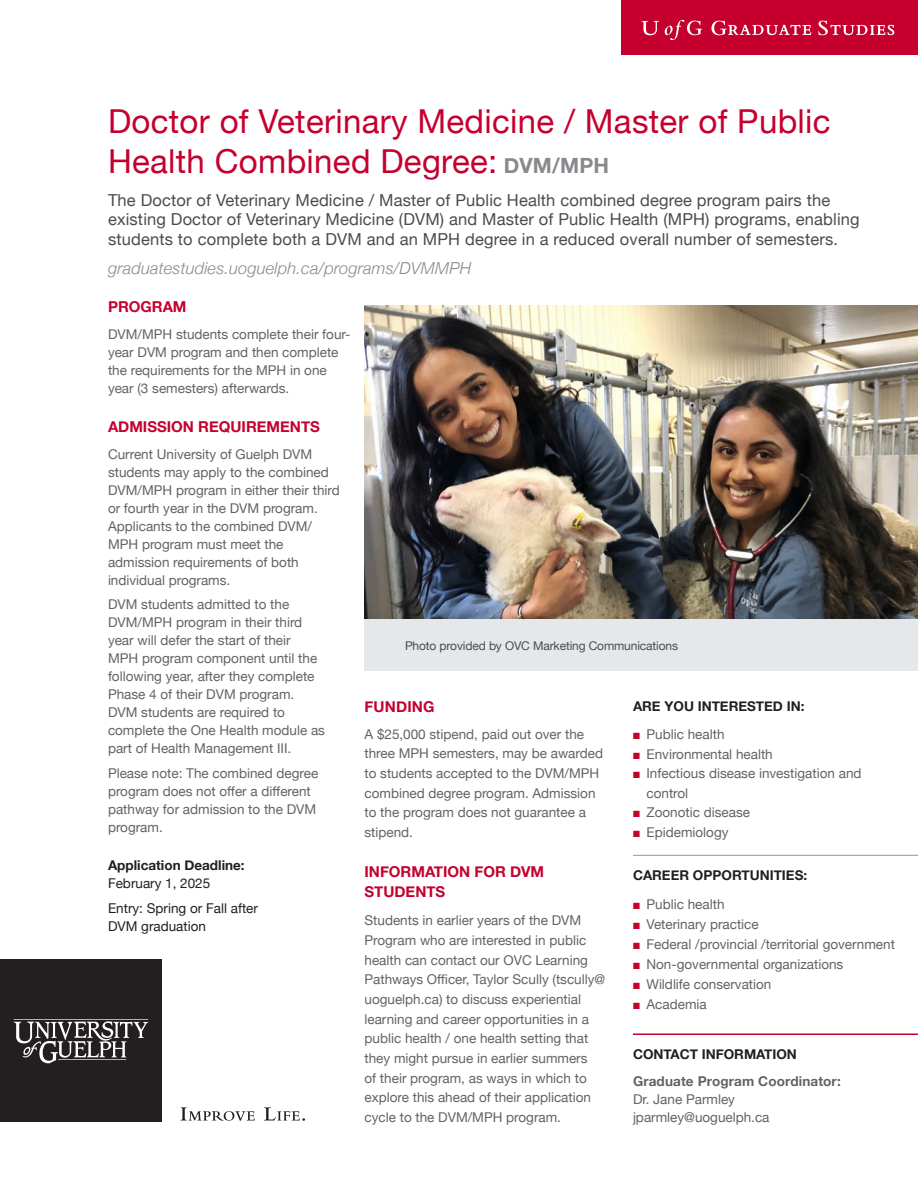
<style>
.page{position:relative;width:918px;height:1188px;background:#fff}
.page>*{position:absolute;margin:0;border:0;box-sizing:border-box;transform-origin:0 0}
.t1{font:33px/39.6px "Helvetica Neue";letter-spacing:.01em;color:#c5002e}
.t2{font:16.5px/19.5px "Helvetica Neue";letter-spacing:.01em;color:#4b4c4d}
.t3{font:italic 300 16.5px "Helvetica Neue";letter-spacing:.01em;color:#87898c}
.Subhead_1__6pt_after__fine-tune_manually{font:700 15px/19.6px "Helvetica Neue";color:#c5002e}
.t4{font:13.5px/18px "Helvetica Neue";color:#636366}
.Subhead_1__6pt_after__fine-tune_manually-2{font:700 13.5px "Helvetica Neue";color:#231f20}
.t5{font:13.5px/18px "Helvetica Neue";color:#231f20}
.t6{font:700 13.5px "Helvetica Neue";letter-spacing:.01em;color:#636366}
.Application_Deadline{font:700 13.5px "Helvetica Neue";color:#231f20}
.t7{font:12px "Helvetica Neue";letter-spacing:-.01em;color:#4b4c4d}
.s1{font-weight:700;font-size:21px;color:#87898c}
.s2{color:#c5002e}
</style>
<div class="page">
<div style="left:0;top:959px;width:162px;height:163px;background:#231f20"></div>
<svg style="left:13px;top:1019px;width:135px;height:44px"></svg>
<svg style="left:181px;top:1107px;width:74px;height:14px"></svg>
<svg style="left:264px;top:1107px;width:41px;height:14px"></svg>
<div style="left:621px;top:0;width:297px;height:55px;background:#c5002e"></div>
<svg style="left:642px;top:20px;width:252px;height:20px"></svg>
<img style="left:364px;top:305px;width:554px;height:314px">
<hr style="left:633px;top:855px;width:285px;height:1px;background:#939598">
<hr style="left:633px;top:1034px;width:285px;height:1px;background:#c5002e">
<div style="left:364px;top:619px;width:554px;height:52px;background:#e6e7e9"></div>
<p class="t1" style="left:108px;top:104px;width:724px">Doctor of Veterinary Medicine / Master of Public<br>Health Combined Degree: <span class="s1">DVM/MPH</span></p>
<p class="t2" style="left:108px;top:191px;width:753px">The Doctor of Veterinary Medicine / Master of Public Health combined degree program pairs the existing Doctor of Veterinary Medicine (DVM) and Master of Public Health (MPH) programs, enabling students to complete both a DVM and an MPH degree in a reduced overall number of semesters.</p>
<p class="t3" style="left:108px;top:255px;width:365px">graduatestudies.uoguelph.ca/programs/DVMMPH</p>
<p class="Subhead_1__6pt_after__fine-tune_manually" style="left:108px;top:298px;width:80px">PROGRAM</p>
<p class="t4" style="left:108px;top:326px;width:244px">DVM/MPH students complete their four&shy;year DVM program and then complete the requirements for the MPH in one year (3 semesters) afterwards.</p>
<p class="Subhead_1__6pt_after__fine-tune_manually" style="left:108px;top:417px;width:213px">ADMISSION REQUIREMENTS</p>
<p class="t4" style="left:108px;top:446px;width:233px">Current University of Guelph DVM students may apply to the combined<br>DVM/MPH program in either their third or fourth year in the DVM program.<br>Applicants to the combined DVM/<br>MPH program must meet the admission requirements of both individual programs.</p>
<p class="t4" style="left:108px;top:596px;width:219px">DVM students admitted to the<br>DVM/MPH program in their third year will defer the start of their<br>MPH program component until the following year, after they complete<br>Phase 4 of their DVM program.<br>DVM students are required to complete the One Health module as part of Health Management III.</p>
<p class="t4" style="left:108px;top:765px;width:212px">Please note: The combined degree program does not offer a different pathway for admission to the DVM program.</p>
<p class="Application_Deadline" style="left:108px;top:855px;width:138px">Application Deadline:</p>
<p class="t5" style="left:108px;top:875px;width:104px">February 1, 2025</p>
<p class="t5" style="left:108px;top:900px;width:151px">Entry: Spring or Fall after<br>DVM graduation</p>
<p class="t7" style="left:405px;top:638px;width:275px">Photo provided by OVC Marketing Communications</p>
<p class="Subhead_1__6pt_after__fine-tune_manually-2" style="left:633px;top:695px;width:173px">ARE YOU INTERESTED IN:</p>
<p class="t4" style="left:633px;top:726px;width:93px"><span class="s2">■</span> Public health</p>
<p class="t4" style="left:633px;top:746px;width:141px"><span class="s2">■</span> Environmental health</p>
<p class="t4" style="left:646px;top:765px;width:217px;line-height:19.5px;text-indent:-14px"><span class="s2">■</span> Infectious disease investigation and control</p>
<p class="t4" style="left:633px;top:804px;width:119px"><span class="s2">■</span> Zoonotic disease</p>
<p class="t4" style="left:633px;top:824px;width:97px"><span class="s2">■</span> Epidemiology</p>
<p class="Subhead_1__6pt_after__fine-tune_manually-2" style="left:633px;top:865px;width:176px">CAREER OPPORTUNITIES:</p>
<p class="t4" style="left:633px;top:896px;width:93px"><span class="s2">■</span> Public health</p>
<p class="t4" style="left:633px;top:916px;width:127px"><span class="s2">■</span> Veterinary practice</p>
<p class="t4" style="left:633px;top:936px;width:263px"><span class="s2">■</span> Federal /provincial /territorial government</p>
<p class="t4" style="left:633px;top:956px;width:212px"><span class="s2">■</span> Non-governmental organizations</p>
<p class="t4" style="left:633px;top:976px;width:140px"><span class="s2">■</span> Wildlife conservation</p>
<p class="t4" style="left:633px;top:996px;width:75px"><span class="s2">■</span> Academia</p>
<p class="Subhead_1__6pt_after__fine-tune_manually" style="left:364px;top:698px;width:72px">FUNDING</p>
<p class="t4" style="left:364px;top:725px;width:240px;line-height:19.6px">A $25,000 stipend, paid out over the three MPH semesters, may be awarded to students accepted to the DVM/MPH combined degree program. Admission to the program does not guarantee a stipend.</p>
<p class="Subhead_1__6pt_after__fine-tune_manually" style="left:364px;top:862px;width:181px">INFORMATION FOR DVM<br>STUDENTS</p>
<p class="t4" style="left:364px;top:911px;width:242px;line-height:19.6px">Students in earlier years of the DVM Program who are interested in public health can contact our OVC Learning Pathways Officer, Taylor Scully (tscully@ uoguelph.ca) to discuss experiential learning and career opportunities in a public health / one health setting that they might pursue in earlier summers<br>of their program, as ways in which to explore this ahead of their application cycle to the DVM/MPH program.</p>
<p class="Subhead_1__6pt_after__fine-tune_manually-2" style="left:633px;top:1044px;width:165px">CONTACT INFORMATION</p>
<p class="t6" style="left:633px;top:1071px;width:209px">Graduate Program Coordinator:</p>
<p class="t4" style="left:633px;top:1091px;width:104px">Dr. Jane Parmley</p>
<p class="t4" style="left:633px;top:1109px;width:138px">jparmley@uoguelph.ca</p>
</div>
